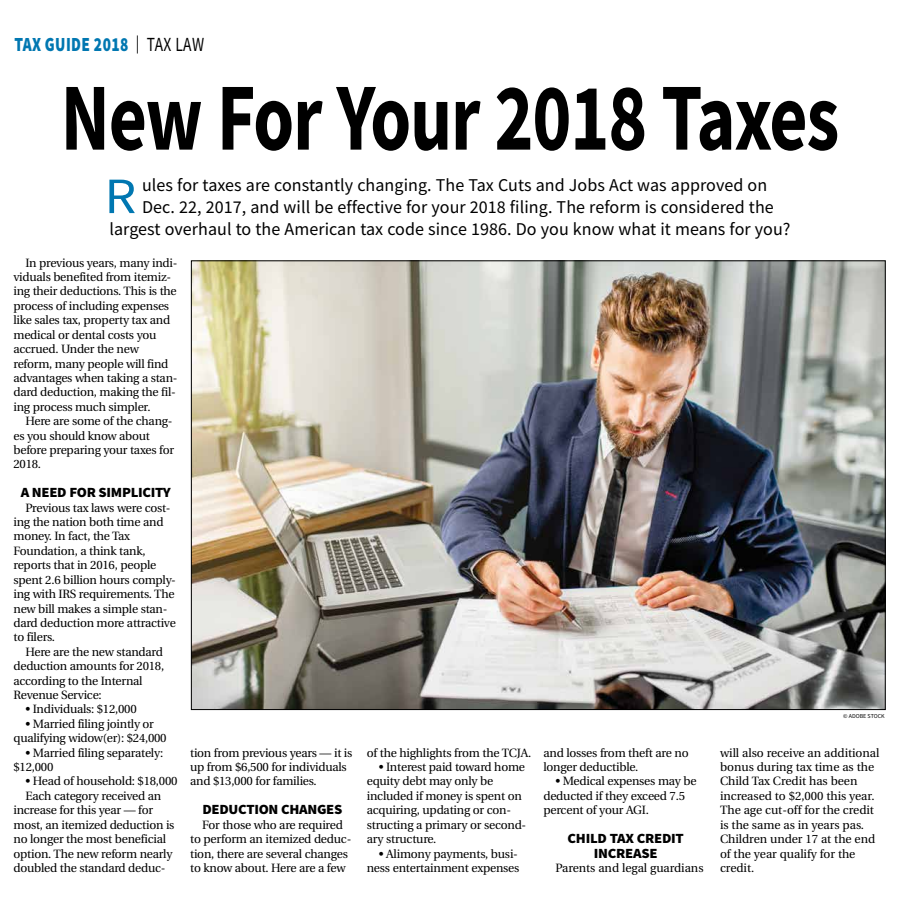
<style>
.page{position:relative;width:900px;height:908px;background:#fff}
.page>*{position:absolute;margin:0;border:0;box-sizing:border-box;transform-origin:0 0}
.t1{font:700 96px "Source Sans Pro";letter-spacing:-.015em;color:#000;scale:.77 1}
.t2{font:50.9px "Source Sans Pro";color:#0077b1;scale:1.1 1}
.t3{font:900 20px "Source Sans Pro";letter-spacing:.025em;color:#0077b1;scale:.77 1}
.t4{font:18px "Source Sans Pro";letter-spacing:.005em;color:#000}
.t5{font:900 14px/14.4px "Source Sans Pro";letter-spacing:-.02em;color:#000;text-align:center;scale:1.05 1}
.t6{font:12px/14.4px "Utopia";letter-spacing:-.02em;color:#000}
.t7{font:6px "Source Sans Pro";color:#000}
.s1{font-weight:400;font-size:18px;color:#000}
.s2{font-weight:400;color:#000}
</style>
<div class="page">
<img style="left:193px;top:262px;width:691px;height:445px">
<h3 class="t3" style="left:14px;top:31px;width:248px">TAX GUIDE 2018 <span class="s1">|</span> <span class="s2">TAX LAW</span></h3>
<h1 class="t1" style="left:61px;top:53px;width:1013px">New For Your 2018 Taxes</h1>
<h2 class="t2" style="left:104px;top:164px;width:30px">R</h2>
<h3 class="t4" style="left:142px;top:174px;width:627px">ules for taxes are constantly changing. The Tax Cuts and Jobs Act was approved on</h3>
<h3 class="t4" style="left:142px;top:195px;width:633px">Dec. 22, 2017, and will be effective for your 2018 filing. The reform is considered the</h3>
<h3 class="t4" style="left:109px;top:217px;width:683px">largest overhaul to the American tax code since 1986. Do you know what it means for you?</h3>
<p class="t6" style="left:14px;top:255px;width:166px;text-indent:12px">In previous years, many indi&shy;viduals benefited from itemiz&shy;ing their deductions. This is the process of including expenses like sales tax, property tax and medical or dental costs you accrued. Under the new reform, many people will find advantages when taking a stan&shy;dard deduction, making the fil&shy;ing process much simpler.</p>
<p class="t6" style="left:14px;top:414px;width:162px;text-indent:12px">Here are some of the chang&shy;es you should know about before preparing your taxes for<br>2018.</p>
<p class="t5" style="left:21px;top:485px;width:145px">A NEED FOR SIMPLICITY</p>
<p class="t6" style="left:14px;top:500px;width:164px;text-indent:12px">Previous tax laws were cost&shy;ing the nation both time and money. In fact, the Tax<br>Foundation, a think tank, reports that in 2016, people spent 2.6 billion hours comply&shy;ing with IRS requirements. The new bill makes a simple stan&shy;dard deduction more attractive to filers.</p>
<p class="t6" style="left:14px;top:644px;width:152px;text-indent:12px">Here are the new standard deduction amounts for 2018, according to the Internal<br>Revenue Service:</p>
<p class="t6" style="left:26px;top:702px;width:113px">• Individuals: $12,000</p>
<p class="t6" style="left:14px;top:716px;width:155px;text-align:center">• Married filing jointly or qualifying widow(er): $24,000</p>
<p class="t6" style="left:14px;top:745px;width:151px;text-indent:12px">• Married filing separately: $12,000</p>
<p class="t6" style="left:26px;top:774px;width:154px">• Head of household: $18,000</p>
<p class="t6" style="left:26px;top:788px;width:137px">Each category received an</p>
<p class="t6" style="left:14px;top:803px;width:141px">increase for this year — for</p>
<p class="t6" style="left:14px;top:817px;width:162px">most, an itemized deduction is</p>
<p class="t6" style="left:14px;top:831px;width:154px">no longer the most beneficial</p>
<p class="t6" style="left:14px;top:846px;width:160px">option. The new reform nearly</p>
<p class="t6" style="left:14px;top:860px;width:154px">doubled the standard deduc-</p>
<p class="t6" style="left:190px;top:745px;width:164px">tion from previous years — it is up from $6,500 for individuals and $13,000 for families.</p>
<p class="t5" style="left:202px;top:802px;width:135px">DEDUCTION CHANGES</p>
<p class="t6" style="left:190px;top:817px;width:163px;text-align:center">For those who are required<br>to perform an itemized deduc&shy;tion, there are several changes to know about. Here are a few</p>
<p class="t6" style="left:367px;top:745px;width:166px">of the highlights from the TCJA.</p>
<p class="t6" style="left:367px;top:759px;width:161px;text-indent:12px">• Interest paid toward home equity debt may only be included if money is spent on acquiring, updating or con&shy;structing a primary or second&shy;ary structure.</p>
<p class="t6" style="left:367px;top:846px;width:154px;text-align:right">• Alimony payments, busi&shy;ness entertainment expenses</p>
<p class="t6" style="left:543px;top:745px;width:147px">and losses from theft are no longer deductible.</p>
<p class="t6" style="left:543px;top:774px;width:155px;text-indent:12px">• Medical expenses may be deducted if they exceed 7.5 percent of your AGI.</p>
<p class="t5" style="left:568px;top:830px;width:112px">CHILD TAX CREDIT<br>INCREASE</p>
<p class="t6" style="left:555px;top:860px;width:150px">Parents and legal guardians</p>
<p class="t7" style="left:843px;top:712px;width:43px">© ADOBE STOCK</p>
<p class="t6" style="left:720px;top:745px;width:161px">will also receive an additional bonus during tax time as the<br>Child Tax Credit has been increased to $2,000 this year.<br>The age cut-off for the credit is the same as in years pas.<br>Children under 17 at the end of the year qualify for the credit.</p>
</div>
